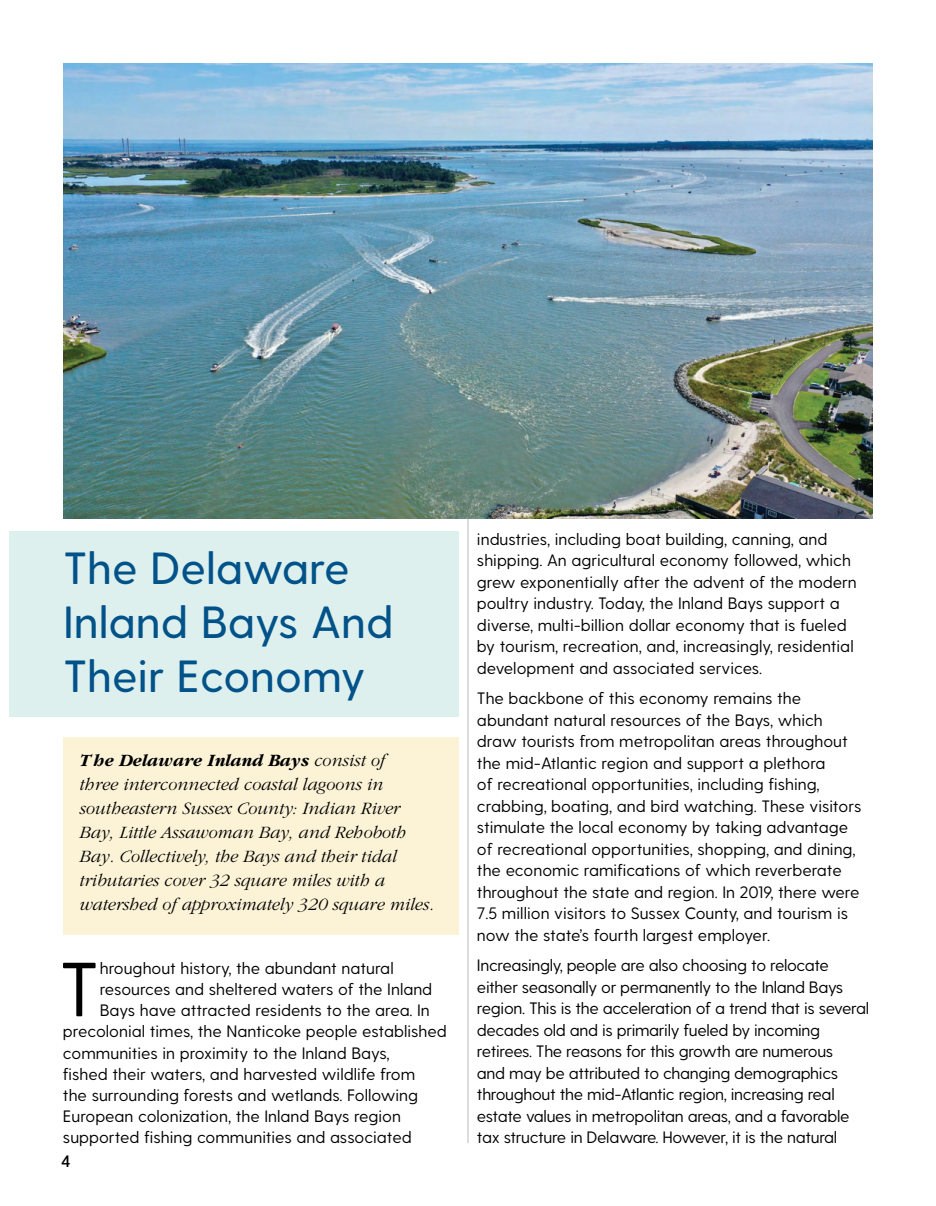
<style>
.page{position:relative;width:936px;height:1206px;background:#fff}
.page>*{position:absolute;margin:0;border:0;box-sizing:border-box;transform-origin:0 0}
.t1{font:76.5px "Greycliff CF";color:#000}
.t2{font:500 45px/54.2px "Greycliff CF";color:#015289}
.t3{font:italic 300 18px/24px "Garamond";color:#000}
.t4{font:16.5px/21.5px "Greycliff CF";color:#000}
.t5{font:16.5px/21.5px "Greycliff CF";letter-spacing:-.02em;color:#000}
.t6{font:600 16.5px "Greycliff CF";color:#000}
.s1{font-weight:700}
</style>
<div class="page">
<hr style="left:468px;top:63px;width:1px;height:1080px;background:#b9baba">
<div style="left:9px;top:531px;width:450px;height:186px;background:#ddf0ee"></div>
<div style="left:63px;top:737px;width:396px;height:198px;background:#fcf3d7"></div>
<img style="left:63px;top:63px;width:810px;height:456px">
<h2 class="t2" style="left:63px;top:542px;width:332px">The Delaware<br>Inland Bays And<br>Their Economy</h2>
<p class="t3" style="left:80px;top:748px;width:356px"><span class="s1">T he Delaware Inland Bays</span> consist of<br>three interconnected coastal lagoons in southeastern Sussex County: Indian River Bay, Little Assawoman Bay, and Rehoboth Bay. Collectively, the Bays and their tidal tributaries cover 32 square miles with a watershed of approximately 320 square miles.</p>
<h1 class="t1" style="left:59px;top:945px;width:43px">T</h1>
<p class="t4" style="left:100px;top:958px;width:295px">hroughout history, the abundant natural</p>
<p class="t4" style="left:100px;top:979px;width:334px">resources and sheltered waters of the Inland</p>
<p class="t4" style="left:100px;top:1000px;width:332px">Bays have attracted residents to the area. In</p>
<p class="t4" style="left:63px;top:1021px;width:385px">precolonial times, the Nanticoke people established</p>
<p class="t4" style="left:63px;top:1042px;width:328px">communities in proximity to the Inland Bays,</p>
<p class="t4" style="left:63px;top:1063px;width:354px">fished their waters, and harvested wildlife from</p>
<p class="t4" style="left:63px;top:1085px;width:357px">the surrounding forests and wetlands. Following</p>
<p class="t4" style="left:63px;top:1106px;width:340px">European colonization, the Inland Bays region</p>
<p class="t4" style="left:63px;top:1127px;width:350px">supported fishing communities and associated</p>
<p class="t6" style="left:61px;top:1151px;width:11px">4</p>
<p class="t4" style="left:477px;top:529px;width:381px">industries, including boat building, canning, and shipping. An agricultural economy followed, which grew exponentially after the advent of the modern poultry industry. Today, the Inland Bays support a diverse, multi-billion dollar economy that is fueled by tourism, recreation, and, increasingly, residential development and associated services.</p>
<p class="t4" style="left:477px;top:688px;width:386px">The backbone of this economy remains the abundant natural resources of the Bays, which draw tourists from metropolitan areas throughout the mid-Atlantic region and support a plethora<br>of recreational opportunities, including fishing, crabbing, boating, and bird watching. These visitors stimulate the local economy by taking advantage of recreational opportunities, shopping, and dining, the economic ramifications of which reverberate throughout the state and region. In 2019, there were 7.5 million visitors to Sussex County, and tourism is now the state’s fourth largest employer.</p>
<p class="t5" style="left:477px;top:955px;width:394px">Increasingly, people are also choosing to relocate either seasonally or permanently to the Inland Bays region. This is the acceleration of a trend that is several decades old and is primarily fueled by incoming retirees. The reasons for this growth are numerous<br>and may be attributed to changing demographics throughout the mid-Atlantic region, increasing real estate values in metropolitan areas, and a favorable tax structure in Delaware. However, it is the natural</p>
</div>
